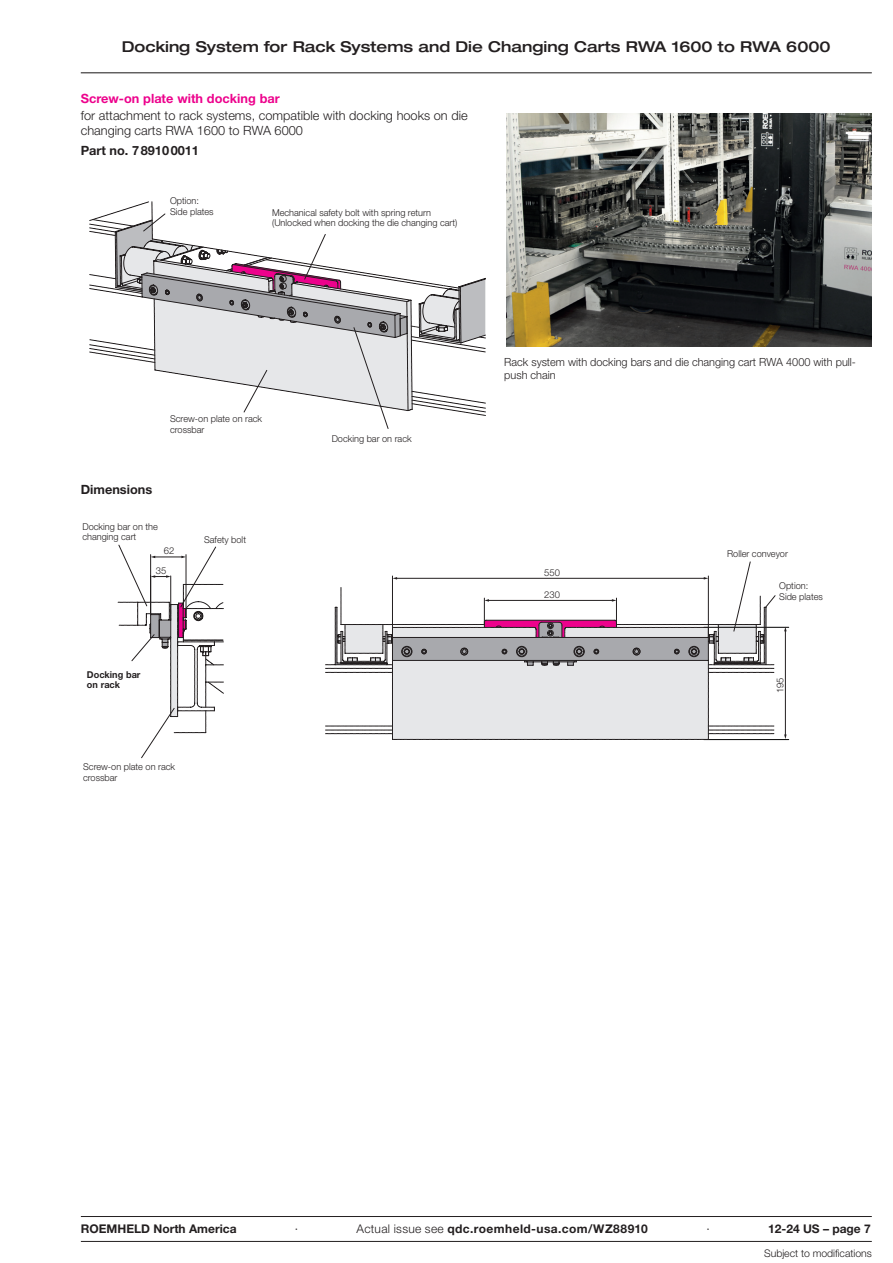
<style>
.page{position:relative;width:893px;height:1263px;background:#fff}
.page>*{position:absolute;margin:0;border:0;box-sizing:border-box;transform-origin:0 0}
.t1{font:500 expanded 15px "Helvetica Neue LT Pro";color:#231f20}
.t2{font:300 12.75px/15.3px "Helvetica Neue LT Pro";color:#231f20}
.t3{font:700 12.75px "Helvetica Neue LT Pro";color:#ed028c}
.t4{font:700 12.75px "Helvetica Neue LT Pro";color:#231f20}
.t5{font:700 12px "Helvetica Neue LT Pro";letter-spacing:.035em;color:#231f20}
.t6{font:700 12px "Helvetica Neue LT Pro";color:#231f20}
.t7{font:300 12px "Helvetica Neue LT Pro";color:#231f20}
.t8{font:300 11.25px/12.8px "Helvetica Neue LT Pro";color:#231f20}
.t9{font:300 10.5px "Helvetica Neue LT Pro";letter-spacing:-.005em;color:#231f20}
.t10{font:300 9.45px/10.5px "Helvetica Neue LT Pro";color:#231f20}
.t11{font:700 9.45px/10.5px "Helvetica Neue LT Pro";color:#231f20}
.s1{font-weight:300}
</style>
<div class="page">
<hr style="left:81px;top:72px;width:791px;height:1px;background:#231f20">
<hr style="left:704px;top:627px;width:85px;height:1px;background:#000001">
<hr style="left:704px;top:739px;width:85px;height:1px;background:#000001">
<svg style="left:89px;top:219px;width:26px;height:31px"></svg>
<hr style="left:785px;top:630px;width:1px;height:105px;background:#231f20">
<svg style="left:115px;top:213px;width:370px;height:216px"></svg>
<img style="left:506px;top:114px;width:366px;height:232px">
<hr style="left:81px;top:1241px;width:791px;height:1px;background:#231f20">
<hr style="left:81px;top:1216px;width:791px;height:1px;background:#231f20">
<svg style="left:118px;top:544px;width:658px;height:214px"></svg>
<h1 class="t1" style="left:122px;top:37px;width:710px">Docking System for Rack Systems and Die Changing Carts RWA 1600 to RWA 6000</h1>
<h2 class="t3" style="left:81px;top:90px;width:201px">Screw-on plate with docking bar</h2>
<h2 class="t2" style="left:81px;top:108px;width:388px">for attachment to rack systems, compatible with docking hooks on die changing carts RWA 1600 to RWA 6000</h2>
<h2 class="t4" style="left:81px;top:143px;width:120px">Part no. 789100011</h2>
<p class="t10" style="left:170px;top:196px;width:45px">Option:<br>Side plates</p>
<p class="t10" style="left:272px;top:207px;width:187px">Mechanical safety bolt with spring return (Unlocked when docking the die changing cart)</p>
<p class="t10" style="left:170px;top:414px;width:94px">Screw-on plate on rack crossbar</p>
<h2 class="t4" style="left:81px;top:481px;width:73px">Dimensions</h2>
<p class="t10" style="left:82px;top:521px;width:77px">Docking bar on the changing cart</p>
<p class="t10" style="left:204px;top:534px;width:43px">Safety bolt</p>
<p class="t10" style="left:156px;top:541px;width:20px;line-height:19.6px;text-indent:8px">62<br>35</p>
<p class="t11" style="left:87px;top:669px;width:55px">Docking bar on rack</p>
<p class="t10" style="left:83px;top:761px;width:94px">Screw-on plate on rack crossbar</p>
<p class="t10" style="left:332px;top:433px;width:81px">Docking bar on rack</p>
<p class="t8" style="left:504px;top:355px;width:353px">Rack system with docking bars and die changing cart RWA 4000 with pull&shy;push chain</p>
<p class="t10" style="left:544px;top:567px;width:17px">550</p>
<p class="t10" style="left:544px;top:590px;width:17px">230</p>
<p class="t10" style="left:727px;top:549px;width:62px">Roller conveyor</p>
<p class="t10" style="left:779px;top:580px;width:45px">Option:<br>Side plates</p>
<p class="t10" style="left:775px;top:693px;width:17px;rotate:-90deg">195</p>
<p class="t6" style="left:81px;top:1221px;width:157px">ROEMHELD North America</p>
<p class="t7" style="left:295px;top:1221px;width:5px">∙</p>
<p class="t5" style="left:357px;top:1221px;width:293px"><span class="s1">Actual issue see</span> qdc.roemheld-usa.com/WZ88910</p>
<p class="t7" style="left:706px;top:1221px;width:5px">∙</p>
<p class="t6" style="left:768px;top:1221px;width:104px">12-24 US – page 7</p>
<p class="t9" style="left:764px;top:1247px;width:109px">Subject to modifications</p>
</div>
